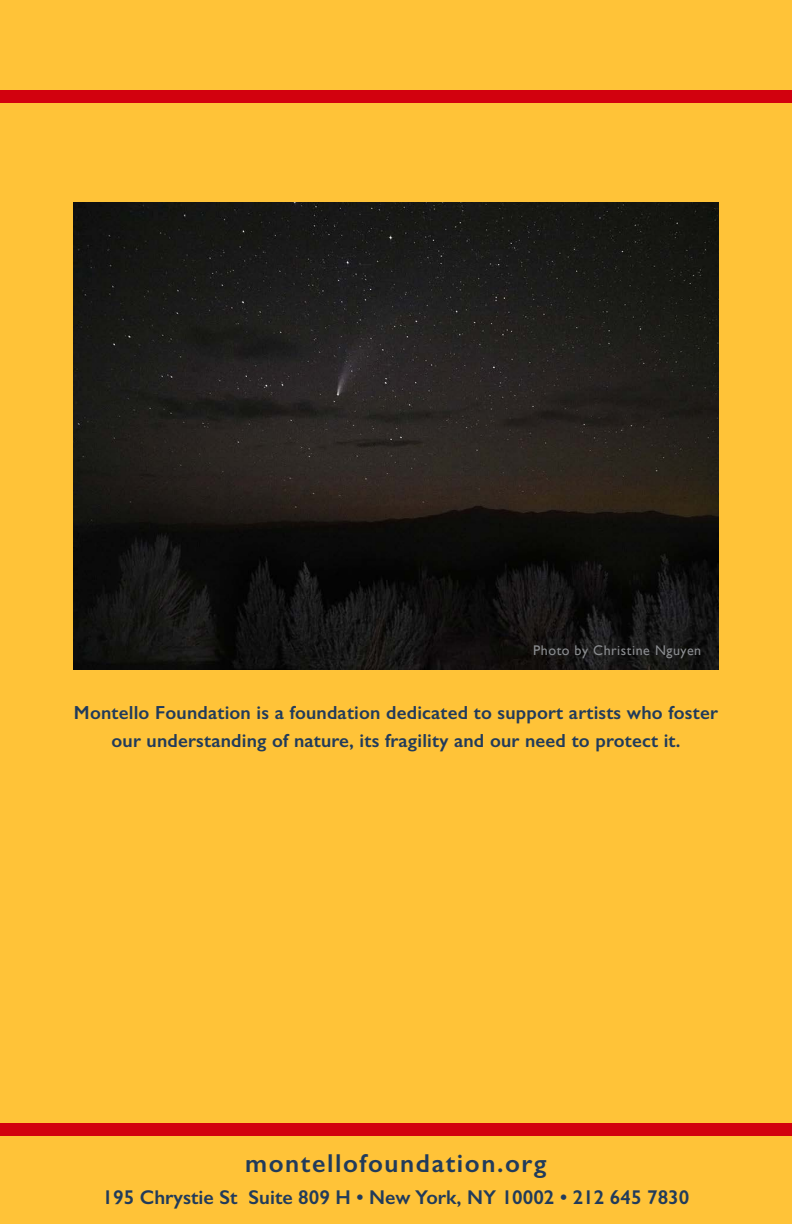
<style>
.page{position:relative;width:792px;height:1224px;background:#ffc338}
.page>*{position:absolute;margin:0;border:0;box-sizing:border-box;transform-origin:0 0}
.t1{font:600 26px "Gill Sans";letter-spacing:.06em;color:#213b5b}
.t2{font:600 20px "Gill Sans";color:#213b5b}
.t3{font:600 19px "Gill Sans";letter-spacing:.01em;color:#213b5b}
.t4{font:14px "Gill Sans";letter-spacing:.04em;color:#8a8c8f}
</style>
<div class="page">
<img style="left:73px;top:203px;width:646px;height:467px">
<div style="left:0;top:1123px;width:792px;height:12px;background:#d2010e"></div>
<div style="left:0;top:90px;width:792px;height:12px;background:#d2010e"></div>
<p class="t4" style="left:533px;top:642px;width:170px">Photo by Christine Nguyen</p>
<p class="t3" style="left:74px;top:701px;width:646px">Montello Foundation is a foundation dedicated to support artists who foster</p>
<p class="t3" style="left:112px;top:729px;width:570px">our understanding of nature, its fragility and our need to protect it.</p>
<p class="t1" style="left:245px;top:1148px;width:303px">montellofoundation.org</p>
<p class="t2" style="left:103px;top:1186px;width:588px">195 Chrystie St Suite 809 H • New York, NY 10002 • 212 645 7830</p>
</div>
